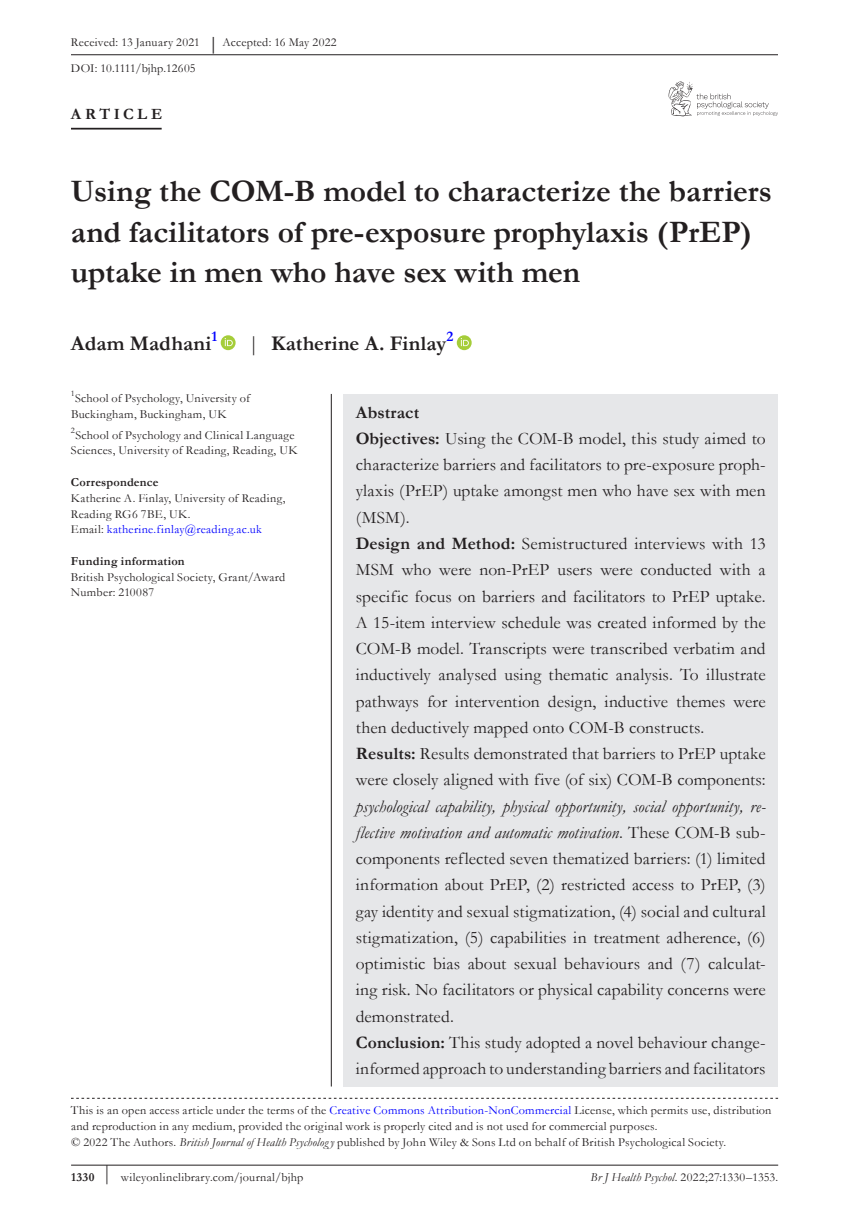
<style>
.page{position:relative;width:849px;height:1221px;background:#fff}
.page>*{position:absolute;margin:0;border:0;box-sizing:border-box;transform-origin:0 0}
.t1{font:700 31.5px/40.2px "Garamond";letter-spacing:-.005em;color:#231f20}
.t2{font:700 21px "Garamond";letter-spacing:.005em;color:#231f20}
.t3{font:17.5px/26.2px "Garamond";letter-spacing:.01em;color:#231f20}
.t4{font:700 15.75px "Garamond";letter-spacing:.22em;color:#231f20}
.t5{font:12.25px/15.8px "Garamond";letter-spacing:.02em;color:#231f20}
.t6{font:700 12.25px "Garamond";letter-spacing:.02em;color:#231f20}
.s1{font-size:18.38px}
.s2{font-weight:400}
.s3{color:#00f}
.s4{font-weight:700}
.s5{font-style:italic}
</style>
<div class="page">
<hr style="left:71px;top:1164px;width:707px;height:1px;background:#231f20">
<svg style="left:668px;top:82px;width:109px;height:34px"></svg>
<hr style="left:71px;top:128px;width:91px;height:1px;background:#231f20">
<svg style="left:221px;top:335px;width:14px;height:15px"></svg>
<svg style="left:225px;top:338px;width:8px;height:8px"></svg>
<svg style="left:456px;top:335px;width:15px;height:15px"></svg>
<svg style="left:460px;top:338px;width:8px;height:8px"></svg>
<hr style="left:71px;top:54px;width:706px;height:1px;background:#231f20">
<svg style="left:71px;top:1097px;width:706px;height:1px"></svg>
<div style="left:343px;top:394px;width:434px;height:692px;background:#e6e7e9"></div>
<hr style="left:331px;top:394px;width:1px;height:692px;background:#231f20">
<p class="t5" style="left:71px;top:30px;width:267px;line-height:25.2px">Received: 13 January 2021 <span class="s1">|</span> Accepted: 16 May 2022<br>DOI: 10.1111/bjhp.12605</p>
<p class="t4" style="left:71px;top:103px;width:93px">ARTICLE</p>
<h1 class="t1" style="left:71px;top:171px;width:702px">Using the COM-B model to characterize the barriers and facilitators of pre-exposure prophylaxis (PrEP) uptake in men who have sex with men</h1>
<p class="t2" style="left:71px;top:329px;width:148px">Adam Madhani<sup>1</sup></p>
<p class="t2" style="left:248px;top:329px;width:206px"><span class="s2">|</span> Katherine A. Finlay<sup>2</sup></p>
<p class="t5" style="left:71px;top:390px;width:180px"><sup>1</sup>School of Psychology, University of<br>Buckingham, Buckingham, UK</p>
<p class="t5" style="left:71px;top:426px;width:228px"><sup>2</sup>School of Psychology and Clinical Language<br>Sciences, University of Reading, Reading, UK</p>
<p class="t6" style="left:71px;top:474px;width:89px">Correspondence</p>
<p class="t5" style="left:71px;top:489px;width:216px">Katherine A. Finlay, University of Reading,<br>Reading RG6 7BE, UK.<br>Email: <span class="s3">katherine.finlay@reading.ac.uk</span></p>
<p class="t6" style="left:71px;top:552px;width:115px">Funding information</p>
<p class="t5" style="left:71px;top:568px;width:216px">British Psychological Society, Grant/Award<br>Number: 210087</p>
<p class="t3" style="left:355px;top:398px;width:411px"><span class="s4">Abstract<br>Objectives:</span> Using the COM-B model, this study aimed to characterize barriers and facilitators to pre-exposure proph&shy;ylaxis (PrEP) uptake amongst men who have sex with men (MSM).<br><span class="s4">Design and Method:</span> Semistructured interviews with 13<br>MSM who were non-PrEP users were conducted with a specific focus on barriers and facilitators to PrEP uptake.<br>A 15-item interview schedule was created informed by the COM-B model. Transcripts were transcribed verbatim and inductively analysed using thematic analysis. To illustrate pathways for intervention design, inductive themes were then deductively mapped onto COM-B constructs.<br><span class="s4">Results:</span> Results demonstrated that barriers to PrEP uptake were closely aligned with five (of six) COM-B components:</p>
<p class="t3" style="left:355px;top:792px;width:411px"><span class="s5">psychological capability, physical opportunity, social opportunity, re&shy;flective motivation and automatic motivation</span>. These COM-B sub&shy;components reflected seven thematized barriers: (1) limited information about PrEP, (2) restricted access to PrEP, (3) gay identity and sexual stigmatization, (4) social and cultural stigmatization, (5) capabilities in treatment adherence, (6) optimistic bias about sexual behaviours and (7) calculat&shy;ing risk<span class="s5">.</span> No facilitators or physical capability concerns were demonstrated.<br><span class="s4">Conclusion:</span> This study adopted a novel behaviour change&shy;informed approach to understanding barriers and facilitators</p>
<p class="t5" style="left:71px;top:1102px;width:701px">This is an open access article under the terms of the <span class="s3">Creative Commons Attribution-NonCommercial</span> License, which permits use, distribution and reproduction in any medium, provided the original work is properly cited and is not used for commercial purposes.<br>© 2022 The Authors. <span class="s5">British Journal of Health Psycholog y</span> published by John Wiley &amp; Sons Ltd on behalf of British Psychological Society.</p>
<p class="t5" style="left:71px;top:1169px;width:234px"><span class="s4">1330</span> <sup>|</sup> wileyonlinelibrary.com/journal/bjhp</p>
<p class="t5" style="left:590px;top:1169px;width:189px"><span class="s5">Br J Health Psychol</span>. 2022;27:1330–1353.</p>
</div>
